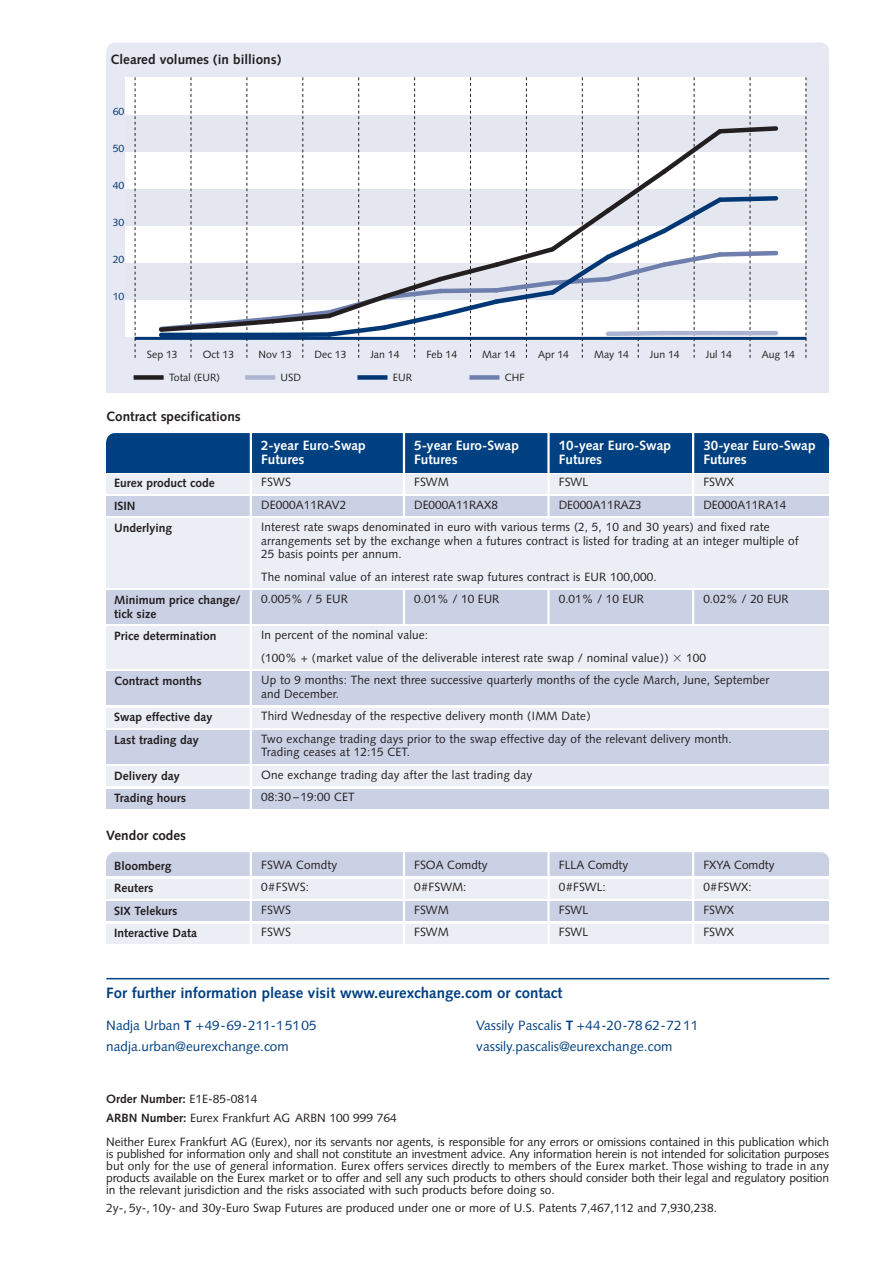
<style>
.page{position:relative;width:893px;height:1263px;background:#fff}
.page>*{position:absolute;margin:0;border:0;box-sizing:border-box;transform-origin:0 0}
.t1{font:700 15px "Syntax";color:#014081}
.t2{font:13.5px/21px "Syntax";color:#014081}
.t3{font:700 13.5px/13.5px "Syntax";color:#fff}
.t4{font:700 13.5px "Syntax";color:#231f20}
.t5{font:12px/22.5px "Syntax";letter-spacing:.01em;color:#231f20}
.t6{font:700 12px/22.5px "Syntax";color:#231f20}
.t7{font:10.5px "Syntax";color:#231f20}
.t8{font:10.5px "Syntax";color:#013775}
.s1{font-weight:700}
</style>
<div class="page">
<hr style="left:106px;top:978px;width:723px;height:1px;background:#014081">
<div style="left:106px;top:433px;width:723px;height:21px;background:#014081;border-radius:9px"></div>
<div style="left:106px;top:442px;width:723px;height:30px;background:#014081"></div>
<div style="left:106px;top:474px;width:723px;height:19px;background:#ebeef5"></div>
<div style="left:106px;top:496px;width:723px;height:20px;background:#cbd1e5"></div>
<div style="left:106px;top:519px;width:723px;height:69px;background:#ebeef5"></div>
<div style="left:106px;top:591px;width:723px;height:33px;background:#cbd1e5"></div>
<div style="left:106px;top:627px;width:723px;height:42px;background:#ebeef5"></div>
<div style="left:106px;top:672px;width:723px;height:33px;background:#cbd1e5"></div>
<div style="left:106px;top:708px;width:723px;height:19px;background:#ebeef5"></div>
<div style="left:106px;top:730px;width:723px;height:33px;background:#cbd1e5"></div>
<div style="left:106px;top:766px;width:723px;height:20px;background:#ebeef5"></div>
<div style="left:106px;top:789px;width:723px;height:19px;background:#cbd1e5"></div>
<div style="left:106px;top:861px;width:723px;height:15px;background:#cbd1e5"></div>
<div style="left:106px;top:852px;width:723px;height:20px;background:#cbd1e5;border-radius:9px"></div>
<div style="left:106px;top:879px;width:723px;height:19px;background:#ebeef5"></div>
<div style="left:106px;top:901px;width:723px;height:20px;background:#cbd1e5"></div>
<div style="left:106px;top:924px;width:723px;height:19px;background:#ebeef5"></div>
<hr style="left:250px;top:431px;width:2px;height:517px;background:#fff">
<hr style="left:403px;top:431px;width:2px;height:88px;background:#fff">
<hr style="left:547px;top:431px;width:3px;height:88px;background:#fff">
<hr style="left:692px;top:431px;width:2px;height:88px;background:#fff">
<hr style="left:403px;top:590px;width:2px;height:35px;background:#fff">
<hr style="left:547px;top:590px;width:3px;height:35px;background:#fff">
<hr style="left:692px;top:590px;width:2px;height:35px;background:#fff">
<hr style="left:403px;top:849px;width:2px;height:101px;background:#fff">
<hr style="left:547px;top:849px;width:3px;height:101px;background:#fff">
<hr style="left:692px;top:849px;width:2px;height:101px;background:#fff">
<div style="left:106px;top:43px;width:723px;height:25px;background:#e6e9f3;border-radius:9px"></div>
<div style="left:106px;top:53px;width:723px;height:340px;background:#e6e9f3"></div>
<div style="left:136px;top:375px;width:25px;height:5px;background:#231f20"></div>
<div style="left:247px;top:375px;width:26px;height:5px;background:#abb4d1"></div>
<div style="left:360px;top:375px;width:25px;height:5px;background:#013775"></div>
<div style="left:472px;top:375px;width:25px;height:5px;background:#6e7fad"></div>
<div style="left:125px;top:300px;width:680px;height:37px;background:#fff"></div>
<div style="left:125px;top:225px;width:680px;height:38px;background:#fff"></div>
<div style="left:125px;top:188px;width:680px;height:38px;background:#e5e7f0"></div>
<div style="left:125px;top:151px;width:680px;height:38px;background:#fff"></div>
<div style="left:125px;top:77px;width:680px;height:37px;background:#fff"></div>
<hr style="left:135px;top:337px;width:671px;height:3px;background:#013775">
<svg style="left:135px;top:77px;width:1px;height:281px"></svg>
<svg style="left:806px;top:77px;width:1px;height:281px"></svg>
<svg style="left:156px;top:77px;width:625px;height:281px"></svg>
<p class="t4" style="left:111px;top:54px;width:172px">Cleared volumes (in billions)</p>
<p class="t8" style="left:113px;top:107px;width:13px">60</p>
<p class="t8" style="left:113px;top:144px;width:13px">50</p>
<p class="t8" style="left:113px;top:181px;width:13px">40</p>
<p class="t8" style="left:113px;top:218px;width:13px">30</p>
<p class="t8" style="left:113px;top:255px;width:13px">20</p>
<p class="t8" style="left:113px;top:292px;width:13px">10</p>
<p class="t7" style="left:147px;top:350px;width:32px">Sep 13</p>
<p class="t7" style="left:203px;top:350px;width:33px">Oct 13</p>
<p class="t7" style="left:259px;top:350px;width:35px">Nov 13</p>
<p class="t7" style="left:315px;top:350px;width:34px">Dec 13</p>
<p class="t7" style="left:370px;top:350px;width:31px">Jan 14</p>
<p class="t7" style="left:426px;top:350px;width:32px">Feb 14</p>
<p class="t7" style="left:482px;top:350px;width:35px">Mar 14</p>
<p class="t7" style="left:538px;top:350px;width:32px">Apr 14</p>
<p class="t7" style="left:594px;top:350px;width:37px">May 14</p>
<p class="t7" style="left:650px;top:350px;width:31px">Jun 14</p>
<p class="t7" style="left:706px;top:350px;width:28px">Jul 14</p>
<p class="t7" style="left:762px;top:350px;width:35px">Aug 14</p>
<p class="t7" style="left:169px;top:373px;width:52px">Total (EUR)</p>
<p class="t7" style="left:281px;top:373px;width:22px">USD</p>
<p class="t7" style="left:393px;top:373px;width:21px">EUR</p>
<p class="t7" style="left:505px;top:373px;width:21px">CHF</p>
<p class="t4" style="left:106px;top:411px;width:136px">Contract specifications</p>
<p class="t6" style="left:114px;top:473px;width:102px">Eurex product code<br>ISIN<br>Underlying</p>
<p class="t6" style="left:114px;top:594px;width:128px;line-height:13.5px">Minimum price change/ tick size</p>
<p class="t6" style="left:114px;top:626px;width:104px">Price determination</p>
<p class="t6" style="left:114px;top:671px;width:89px">Contract months</p>
<p class="t6" style="left:114px;top:707px;width:100px">Swap effective day<br>Last trading day</p>
<p class="t6" style="left:114px;top:765px;width:73px">Delivery day<br>Trading hours</p>
<p class="t4" style="left:106px;top:830px;width:81px">Vendor codes</p>
<p class="t6" style="left:114px;top:855px;width:84px">Bloomberg<br>Reuters<br>SIX Telekurs<br>Interactive Data</p>
<p class="t3" style="left:261px;top:440px;width:106px">2-year Euro-Swap<br>Futures</p>
<p class="t5" style="left:261px;top:472px;width:510px">FSWS<br>DE000A11RAV2<br>Interest rate swaps denominated in euro with various terms (2, 5, 10 and 30 years) and fixed rate</p>
<p class="t5" style="left:261px;top:535px;width:539px;line-height:13.5px">arrangements set by the exchange when a futures contract is listed for trading at an integer multiple of<br>25 basis points per annum.</p>
<p class="t5" style="left:261px;top:566px;width:397px">The nominal value of an interest rate swap futures contract is EUR 100,000.<br>0.005% / 5 EUR</p>
<p class="t5" style="left:261px;top:625px;width:409px">In percent of the nominal value:<br>(100% + (market value of the deliverable interest rate swap / nominal value))</p>
<p class="t3" style="left:414px;top:440px;width:106px">5-year Euro-Swap<br>Futures</p>
<p class="t5" style="left:414px;top:472px;width:85px">FSWM<br>DE000A11RAX8</p>
<p class="t3" style="left:559px;top:440px;width:114px">10-year Euro-Swap<br>Futures</p>
<p class="t5" style="left:559px;top:472px;width:85px">FSWL<br>DE000A11RAZ3</p>
<p class="t3" style="left:703px;top:440px;width:114px">30-year Euro-Swap<br>Futures</p>
<p class="t5" style="left:703px;top:472px;width:85px">FSWX<br>DE000A11RA14</p>
<p class="t5" style="left:414px;top:589px;width:87px">0.01% / 10 EUR</p>
<p class="t5" style="left:559px;top:589px;width:87px">0.01% / 10 EUR</p>
<p class="t5" style="left:703px;top:589px;width:87px">0.02% / 20 EUR</p>
<p class="t5" style="left:261px;top:647px;width:510px;text-indent:425px">100<br>Up to 9 months: The next three successive quarterly months of the cycle March, June, September</p>
<p class="t5" style="left:261px;top:683px;width:472px">and December.<br>Third Wednesday of the respective delivery month (IMM Date)<br>Two exchange trading days prior to the swap effective day of the relevant delivery month.</p>
<p class="t5" style="left:261px;top:742px;width:273px">Trading ceases at 12:15 CET.<br>One exchange trading day after the last trading day<br>08:30 –19:00 CET</p>
<p class="t5" style="left:261px;top:854px;width:78px">FSWA Comdty<br>0#FSWS:<br>FSWS<br>FSWS</p>
<p class="t5" style="left:414px;top:854px;width:75px">FSOA Comdty<br>0#FSWM:<br>FSWM<br>FSWM</p>
<p class="t5" style="left:559px;top:854px;width:71px">FLLA Comdty<br>0#FSWL:<br>FSWL<br>FSWL</p>
<p class="t5" style="left:703px;top:854px;width:73px">FXYA Comdty<br>0#FSWX:<br>FSWX<br>FSWX</p>
<p class="t1" style="left:106px;top:987px;width:458px">For further information please visit www.eurexchange.com or contact</p>
<p class="t2" style="left:106px;top:1016px;width:212px">Nadja Urban <span class="s1">T</span> +49-69-211-15105 nadja.urban@eurexchange.com</p>
<p class="t2" style="left:476px;top:1016px;width:223px">Vassily Pascalis <span class="s1">T</span> +44-20-78 62-7211 vassily.pascalis@eurexchange.com</p>
<p class="t5" style="left:106px;top:1090px;width:292px;line-height:19.5px"><span class="s1">Order Number:</span> E1E-85-0814<br><span class="s1">ARBN Number:</span> Eurex Frankfurt AG ARBN 100 999 764</p>
<p class="t5" style="left:106px;top:1137px;width:724px;line-height:12px;text-align:justify">Neither Eurex Frankfurt AG (Eurex), nor its servants nor agents, is responsible for any errors or omissions contained in this publication which is published for information only and shall not constitute an investment advice. Any information herein is not intended for solicitation purposes but only for the use of general information. Eurex offers services directly to members of the Eurex market. Those wishing to trade in any products available on the Eurex market or to offer and sell any such products to others should consider both their legal and regulatory position in the relevant jurisdiction and the risks associated with such products before doing so.</p>
<p class="t5" style="left:106px;top:1198px;width:612px">2y-, 5y-, 10y- and 30y-Euro Swap Futures are produced under one or more of U.S. Patents 7,467,112 and 7,930,238.</p>
</div>
